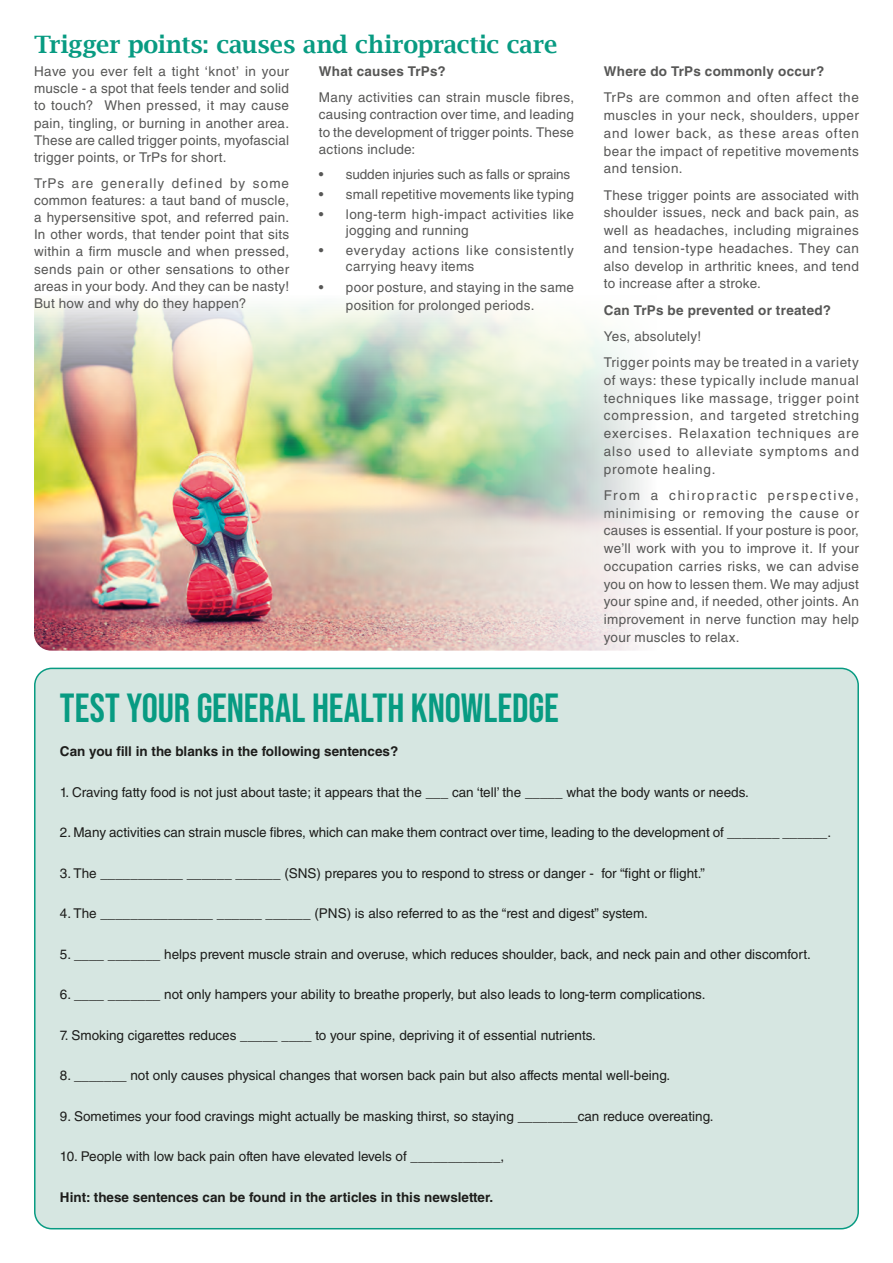
<style>
.page{position:relative;width:893px;height:1263px;background:#fff}
.page>*{position:absolute;margin:0;border:0;box-sizing:border-box;transform-origin:0 0}
.t1{font:40.5px "Bebas Neue";color:#089b82}
.t2{font:600 24px "Lucida Bright";letter-spacing:-.01em;color:#089b82}
.t3{font:13.5px/17.7px "Helvetica LT Std";letter-spacing:.02em;color:#575756;text-align:justify}
.t4{font:13.5px "Helvetica LT Std";color:#1d1d1b}
.t5{font:700 13.5px "Helvetica LT Std";color:#1d1d1b}
.t6{font:700 13.5px "Helvetica LT Std";letter-spacing:.02em;color:#575756}
.t7{font:13.5px/15.9px "Helvetica LT Std";letter-spacing:.05em;color:#575756}
.t8{font:13.5px "Helvetica LT Std";letter-spacing:-.01em;color:#575756}
</style>
<div class="page">
<img style="left:34px;top:301px;width:296px;height:350px">
<img style="left:330px;top:304px;width:314px;height:347px">
<div style="left:35px;top:668px;width:823px;height:561px;background:#d6e6e1;border-radius:17px"></div>
<h2 class="t2" style="left:34px;top:30px;width:525px">Trigger points: causes and chiropractic care</h2>
<p class="t3" style="left:34px;top:63px;width:257px;line-height:17.2px">Have you ever felt a tight ‘knot’ in your muscle - a spot that feels tender and solid to touch? When pressed, it may cause pain, tingling, or burning in another area.<br>These are called trigger points, myofascial trigger points, or TrPs for short.</p>
<p class="t3" style="left:34px;top:174px;width:257px;line-height:17.2px">TrPs are generally defined by some common features: a taut band of muscle, a hypersensitive spot, and referred pain.<br>In other words, that tender point that sits within a firm muscle and when pressed, sends pain or other sensations to other areas in your body. And they can be nasty!<br>But how and why do they happen?</p>
<p class="t6" style="left:319px;top:63px;width:128px">What causes TrPs?</p>
<p class="t3" style="left:319px;top:88px;width:257px">Many activities can strain muscle fibres, causing contraction over time, and leading to the development of trigger points. These actions include:</p>
<p class="t8" style="left:319px;top:166px;width:253px">• sudden injuries such as falls or sprains</p>
<p class="t3" style="left:319px;top:185px;width:257px">• small repetitive movements like typing</p>
<p class="t3" style="left:346px;top:206px;width:230px;line-height:15.9px;text-indent:-27px">• long-term high-impact activities like jogging and running</p>
<p class="t7" style="left:346px;top:242px;width:230px;text-indent:-27px">• everyday actions like consistently carrying heavy items</p>
<p class="t3" style="left:346px;top:279px;width:230px;text-indent:-27px">• poor posture, and staying in the same position for prolonged periods.</p>
<h1 class="t1" style="left:60px;top:685px;width:500px">TEST YOUR GENERAL HEALTH KNOWLEDGE</h1>
<p class="t6" style="left:604px;top:63px;width:222px">Where do TrPs commonly occur?</p>
<p class="t3" style="left:604px;top:89px;width:257px">TrPs are common and often affect the muscles in your neck, shoulders, upper and lower back, as these areas often bear the impact of repetitive movements and tension.</p>
<p class="t3" style="left:604px;top:186px;width:257px">These trigger points are associated with shoulder issues, neck and back pain, as well as headaches, including migraines and tension-type headaches. They can also develop in arthritic knees, and tend to increase after a stroke.</p>
<p class="t6" style="left:604px;top:302px;width:229px">Can TrPs be prevented or treated?</p>
<p class="t3" style="left:604px;top:323px;width:257px;line-height:26.2px">Yes, absolutely!<br>Trigger points may be treated in a variety</p>
<p class="t3" style="left:604px;top:371px;width:257px">of ways: these typically include manual techniques like massage, trigger point compression, and targeted stretching exercises. Relaxation techniques are also used to alleviate symptoms and promote healing.</p>
<p class="t3" style="left:604px;top:486px;width:257px">From a chiropractic perspective, minimising or removing the cause or causes is essential. If your posture is poor, we’ll work with you to improve it. If your occupation carries risks, we can advise you on how to lessen them. We may adjust your spine and, if needed, other joints. An improvement in nerve function may help your muscles to relax.</p>
<p class="t5" style="left:60px;top:743px;width:340px">Can you fill in the blanks in the following sentences?</p>
<p class="t4" style="left:60px;top:784px;width:691px">1. Craving fatty food is not just about taste; it appears that the ___ can ‘tell’ the _____ what the body wants or needs.</p>
<p class="t4" style="left:60px;top:825px;width:773px">2. Many activities can strain muscle fibres, which can make them contract over time, leading to the development of _______ ______.</p>
<p class="t4" style="left:60px;top:865px;width:646px">3. The ___________ ______ ______ (SNS) prepares you to respond to stress or danger - for “fight or flight.”</p>
<p class="t4" style="left:60px;top:906px;width:590px">4. The _______________ ______ ______ (PNS) is also referred to as the “rest and digest” system.</p>
<p class="t4" style="left:60px;top:946px;width:752px">5. ____ _______ helps prevent muscle strain and overuse, which reduces shoulder, back, and neck pain and other discomfort.</p>
<p class="t4" style="left:60px;top:987px;width:647px">6. ____ _______ not only hampers your ability to breathe properly, but also leads to long-term complications.</p>
<p class="t4" style="left:60px;top:1027px;width:538px">7. Smoking cigarettes reduces _____ ____ to your spine, depriving it of essential nutrients.</p>
<p class="t4" style="left:60px;top:1068px;width:612px">8. _______ not only causes physical changes that worsen back pain but also affects mental well-being.</p>
<p class="t4" style="left:60px;top:1108px;width:655px">9. Sometimes your food cravings might actually be masking thirst, so staying ________can reduce overeating.</p>
<p class="t4" style="left:60px;top:1149px;width:446px">10. People with low back pain often have elevated levels of ____________,</p>
<p class="t5" style="left:60px;top:1189px;width:435px">Hint: these sentences can be found in the articles in this newsletter.</p>
</div>
